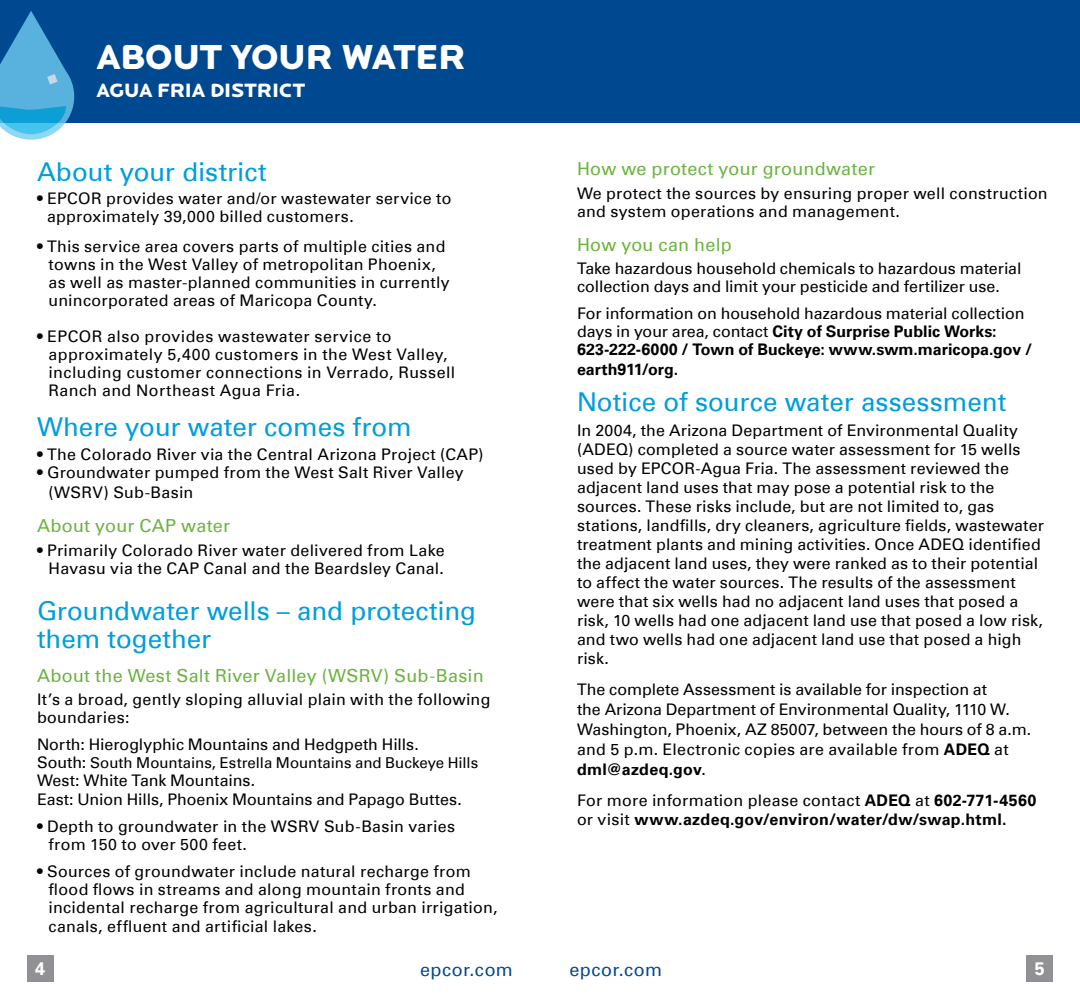
<style>
.page{position:relative;width:1080px;height:1008px;background:#fff}
.page>*{position:absolute;margin:0;border:0;box-sizing:border-box;transform-origin:0 0}
.t1{font:900 36px "Locator Display";letter-spacing:-.01em;color:#fff}
.t2{font:26px/28px "Univers Com 55 Roman";color:#009ddc}
.t3{font:900 20px "Locator Display";letter-spacing:-.005em;color:#fff}
.t4{font:18px "Univers Com 55 Roman";letter-spacing:.01em;color:#6cb33f}
.t5{font:18px "Univers Com 55 Roman";letter-spacing:.03em;color:#004990}
.t6{font:700 18px "Univers Com 65";color:#fff}
.t7{font:16px/19px "Univers Com 55 Roman";letter-spacing:.01em;color:#000}
.t8{font:700 16px/18px "Univers Com 65";letter-spacing:.005em;color:#000}
.t9{font:16px/18px "Univers Com 55 Roman";letter-spacing:.03em;color:#000}
.t10{font:15px "Univers Com 55 Roman";color:#000}
.s1{font-size:16px}
.s2{font-family:"Univers Com 55 Roman";font-weight:400}
.s3{font-family:"Univers Com 65";font-weight:700}
</style>
<div class="page">
<div style="left:540px;top:0;width:540px;height:123px;background:#004990"></div>
<div style="left:27px;top:955px;width:26px;height:27px;background:#919195"></div>
<div style="left:0;top:0;width:540px;height:123px;background:#004990"></div>
<svg style="left:0;top:11px;width:74px;height:129px"></svg>
<div style="left:1027px;top:955px;width:26px;height:27px;background:#919195"></div>
<h1 class="t1" style="left:96px;top:35px;width:371px">ABOUT YOUR WATER</h1>
<p class="t3" style="left:96px;top:78px;width:210px">AGUA FRIA DISTRICT</p>
<h2 class="t2" style="left:37px;top:158px;width:231px">About your district</h2>
<p class="t7" style="left:47px;top:190px;width:406px;line-height:18px;text-indent:-10px">• EPCOR provides water and/or wastewater service to approximately 39,000 billed customers.</p>
<p class="t7" style="left:49px;top:237px;width:403px;line-height:18px;text-indent:-12px">• This service area covers parts of multiple cities and towns in the West Valley of metropolitan Phoenix, as well as master-planned communities in currently unincorporated areas of Maricopa County.</p>
<p class="t9" style="left:49px;top:327px;width:408px;text-indent:-12px">• EPCOR also provides wastewater service to approximately 5,400 customers in the West Valley, including customer connections in Verrado, Russell Ranch and Northeast Agua Fria.</p>
<h2 class="t2" style="left:37px;top:413px;width:376px">Where your water comes from</h2>
<p class="t7" style="left:37px;top:445px;width:448px">• The Colorado River via the Central Arizona Project (CAP)</p>
<p class="t7" style="left:49px;top:462px;width:417px;line-height:20px;text-indent:-12px">• Groundwater pumped from the West Salt River Valley (WSRV) Sub-Basin</p>
<p class="t4" style="left:37px;top:515px;width:195px">About your CAP water</p>
<p class="t7" style="left:37px;top:541px;width:409px;line-height:18px;text-align:right">• Primarily Colorado River water delivered from Lake<br>Havasu via the CAP Canal and the Beardsley Canal.</p>
<h2 class="t2" style="left:37px;top:596px;width:441px">Groundwater wells – and protecting them together</h2>
<p class="t4" style="left:37px;top:664px;width:448px">About the West Salt River Valley (WSRV) Sub-Basin</p>
<p class="t7" style="left:37px;top:691px;width:455px;line-height:18px">It’s a broad, gently sloping alluvial plain with the following boundaries:</p>
<p class="t7" style="left:37px;top:735px;width:383px">North: Hieroglyphic Mountains and Hedgpeth Hills.</p>
<p class="t10" style="left:37px;top:754px;width:443px"><span class="s1">South:</span> South Mountains, Estrella Mountains and Buckeye Hills</p>
<p class="t7" style="left:37px;top:771px;width:426px">West: White Tank Mountains.<br>East: Union Hills, Phoenix Mountains and Papago Buttes.</p>
<p class="t7" style="left:49px;top:818px;width:408px;line-height:18px;text-indent:-12px">• Depth to groundwater in the WSRV Sub-Basin varies from 150 to over 500 feet.</p>
<p class="t7" style="left:49px;top:862px;width:451px;line-height:18.4px;text-indent:-12px">• Sources of groundwater include natural recharge from flood flows in streams and along mountain fronts and incidental recharge from agricultural and urban irrigation, canals, effluent and artificial lakes.</p>
<p class="t6" style="left:35px;top:958px;width:12px">4</p>
<p class="t5" style="left:420px;top:959px;width:94px">epcor.com</p>
<p class="t4" style="left:577px;top:158px;width:300px">How we protect your groundwater</p>
<p class="t7" style="left:577px;top:184px;width:472px;line-height:18px">We protect the sources by ensuring proper well construction and system operations and management.</p>
<p class="t4" style="left:577px;top:233px;width:156px">How you can help</p>
<p class="t7" style="left:577px;top:260px;width:446px;line-height:18px">Take hazardous household chemicals to hazardous material collection days and limit your pesticide and fertilizer use.</p>
<p class="t7" style="left:577px;top:304px;width:449px">For information on household hazardous material collection</p>
<p class="t8" style="left:577px;top:323px;width:457px"><span class="s2">days in your area, contact</span> City of Surprise Public Works:<br>623-222-6000 / Town of Buckeye: www.swm.maricopa.gov /</p>
<p class="t8" style="left:577px;top:361px;width:103px">earth911/org.</p>
<h2 class="t2" style="left:577px;top:388px;width:431px">Notice of source water assessment</h2>
<p class="t7" style="left:577px;top:421px;width:468px">In 2004, the Arizona Department of Environmental Quality (ADEQ) completed a source water assessment for 15 wells used by EPCOR-Agua Fria. The assessment reviewed the adjacent land uses that may pose a potential risk to the sources. These risks include, but are not limited to, gas stations, landfills, dry cleaners, agriculture fields, wastewater treatment plants and mining activities. Once ADEQ identified the adjacent land uses, they were ranked as to their potential to affect the water sources. The results of the assessment were that six wells had no adjacent land uses that posed a risk, 10 wells had one adjacent land use that posed a low risk, and two wells had one adjacent land use that posed a high risk.</p>
<p class="t7" style="left:577px;top:679px;width:456px;line-height:20px">The complete Assessment is available for inspection at<br>the Arizona Department of Environmental Quality, 1110 W.<br>Washington, Phoenix, AZ 85007, between the hours of 8 a.m. and 5 p.m. Electronic copies are available from <span class="s3">ADEQ</span> at</p>
<p class="t8" style="left:577px;top:761px;width:130px">dml@azdeq.gov<span class="s2">.</span></p>
<p class="t7" style="left:577px;top:791px;width:461px">For more information please contact <span class="s3">ADEQ</span> at <span class="s3">602-771-4560</span></p>
<p class="t8" style="left:577px;top:810px;width:431px"><span class="s2">or visit</span> www.azdeq.gov/environ/water/dw/swap.html.</p>
<p class="t5" style="left:569px;top:959px;width:94px">epcor.com</p>
<p class="t6" style="left:1035px;top:958px;width:12px">5</p>
</div>
